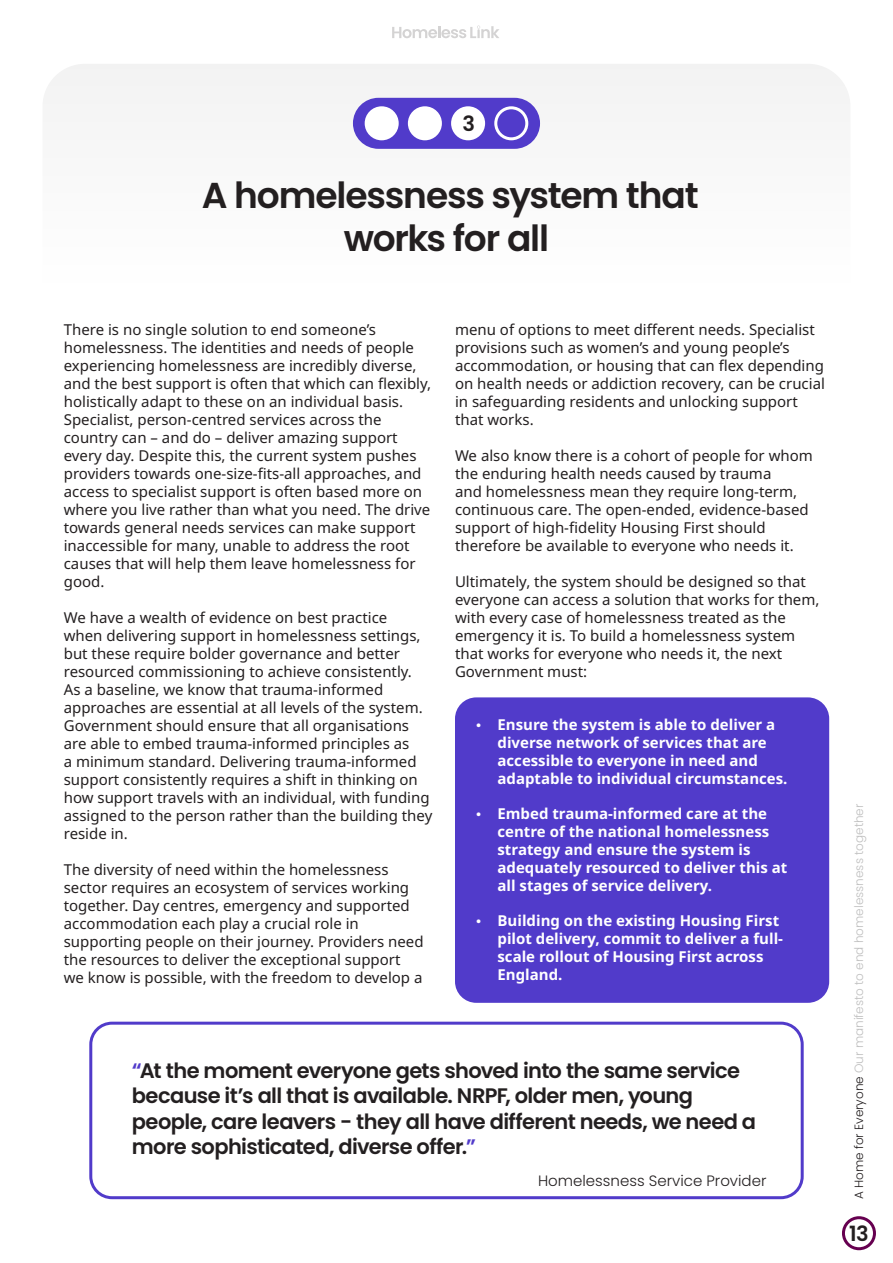
<style>
.page{position:relative;width:893px;height:1263px;background:#fff}
.page>*{position:absolute;margin:0;border:0;box-sizing:border-box;transform-origin:0 0}
.t1{font:600 36px/43.2px "Poppins";letter-spacing:-.035em;color:#231f20;text-align:center}
.t2{font:600 21px/25.2px "Poppins";letter-spacing:-.03em;color:#231f20}
.t3{font:15px/18px "Noto Sans";color:#231f20}
.t4{font:700 15px/18px "Noto Sans";color:#fff}
.t5{font:300 15px "Poppins";color:#231f20}
.t6{font:300 12px "Poppins";color:#bfbfbf}
.s1{font-family:"Myriad Pro";font-weight:400;font-size:18px}
.s2{color:#513bca}
.s3{color:#231f20}
</style>
<div class="page">
<div style="left:455px;top:697px;width:374px;height:306px;background:#513bca;border-radius:21px"></div>
<div style="left:43px;top:64px;width:807px;height:85px;background:#f4f4f4"></div>
<div style="left:353px;top:98px;width:187px;height:51px;background:#513bca;border-radius:26px"></div>
<div style="left:89px;top:1022px;width:715px;height:177px;border:3px solid #513bca;border-radius:21px"></div>
<div style="left:366px;top:108px;width:31px;height:31px;background:#fff;border-radius:50%"></div>
<div style="left:365px;top:106px;width:34px;height:34px;border:3px solid #fff;border-radius:50%"></div>
<div style="left:409px;top:108px;width:31px;height:31px;background:#fff;border-radius:50%"></div>
<div style="left:408px;top:106px;width:34px;height:34px;border:3px solid #fff;border-radius:50%"></div>
<div style="left:453px;top:108px;width:31px;height:31px;background:#fff;border-radius:50%"></div>
<div style="left:451px;top:106px;width:34px;height:34px;border:3px solid #fff;border-radius:50%"></div>
<div style="left:494px;top:106px;width:34px;height:34px;border:3px solid #fff;border-radius:50%"></div>
<div style="left:842px;top:1216px;width:34px;height:34px;border:3px solid #660050;border-radius:50%"></div>
<svg style="left:392px;top:26px;width:107px;height:12px"></svg>
<h2 class="t2" style="left:463px;top:111px;width:14px">3</h2>
<h1 class="t1" style="left:202px;top:174px;width:499px">A homelessness system that works for all</h1>
<p class="t3" style="left:64px;top:321px;width:369px">There is no single solution to end someone’s homelessness. The identities and needs of people experiencing homelessness are incredibly diverse, and the best support is often that which can flexibly, holistically adapt to these on an individual basis.<br>Specialist, person-centred services across the country can – and do – deliver amazing support every day. Despite this, the current system pushes providers towards one-size-fits-all approaches, and access to specialist support is often based more on where you live rather than what you need. The drive towards general needs services can make support inaccessible for many, unable to address the root causes that will help them leave homelessness for good.</p>
<p class="t3" style="left:64px;top:609px;width:370px">We have a wealth of evidence on best practice<br>when delivering support in homelessness settings, but these require bolder governance and better resourced commissioning to achieve consistently.<br>As a baseline, we know that trauma-informed approaches are essential at all levels of the system.<br>Government should ensure that all organisations are able to embed trauma-informed principles as<br>a minimum standard. Delivering trauma-informed support consistently requires a shift in thinking on how support travels with an individual, with funding assigned to the person rather than the building they reside in.</p>
<p class="t3" style="left:64px;top:861px;width:361px">The diversity of need within the homelessness sector requires an ecosystem of services working together. Day centres, emergency and supported accommodation each play a crucial role in supporting people on their journey. Providers need the resources to deliver the exceptional support we know is possible, with the freedom to develop a</p>
<p class="t3" style="left:455px;top:321px;width:371px">menu of options to meet different needs. Specialist provisions such as women’s and young people’s accommodation, or housing that can flex depending on health needs or addiction recovery, can be crucial in safeguarding residents and unlocking support that works.</p>
<p class="t3" style="left:455px;top:447px;width:359px">We also know there is a cohort of people for whom the enduring health needs caused by trauma<br>and homelessness mean they require long-term, continuous care. The open-ended, evidence-based support of high-fidelity Housing First should therefore be available to everyone who needs it.</p>
<p class="t3" style="left:455px;top:573px;width:366px">Ultimately, the system should be designed so that everyone can access a solution that works for them, with every case of homelessness treated as the emergency it is. To build a homelessness system that works for everyone who needs it, the next Government must:</p>
<p class="t4" style="left:497px;top:716px;width:291px;text-indent:-21px"><span class="s1">•</span> Ensure the system is able to deliver a diverse network of services that are accessible to everyone in need and adaptable to individual circumstances.</p>
<p class="t4" style="left:497px;top:805px;width:291px;text-indent:-21px"><span class="s1">•</span> Embed trauma-informed care at the centre of the national homelessness strategy and ensure the system is adequately resourced to deliver this at all stages of service delivery.</p>
<p class="t4" style="left:497px;top:912px;width:287px;text-indent:-21px"><span class="s1">•</span> Building on the existing Housing First pilot delivery, commit to deliver a full&shy;scale rollout of Housing First across<br>England.</p>
<h2 class="t2" style="left:132px;top:1058px;width:626px"><span class="s2">“</span>At the moment everyone gets shoved into the same service because it’s all that is available. NRPF, older men, young people, care leavers - they all have different needs, we need a more sophisticated, diverse offer.<span class="s2">”</span></h2>
<p class="t5" style="left:538px;top:1172px;width:230px">Homelessness Service Provider</p>
<p class="t6" style="left:852px;top:1199px;width:397px;rotate:-90deg"><span class="s3">A Home for Everyone</span> Our manifesto to end homelessness together</p>
<h2 class="t2" style="left:849px;top:1221px;width:21px">13</h2>
</div>
